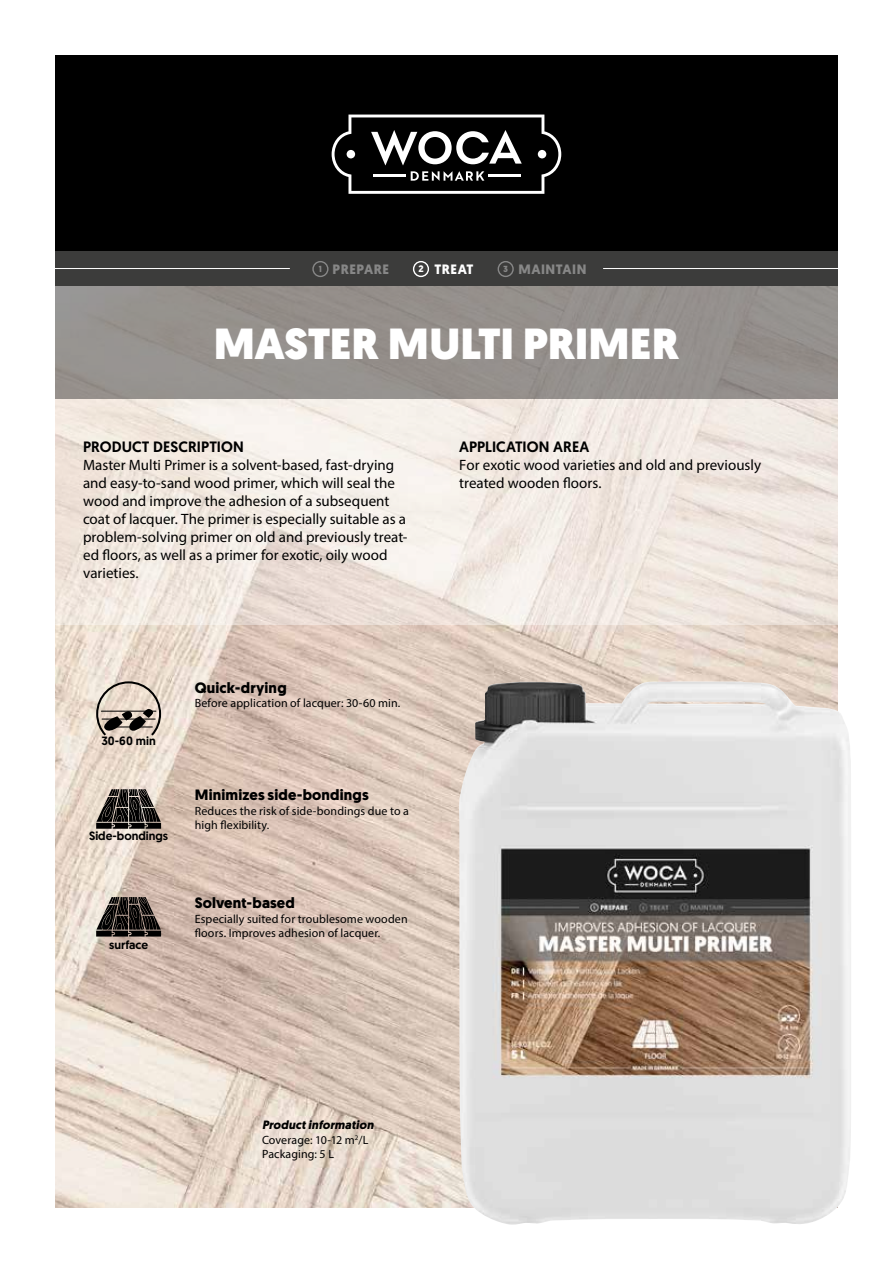
<style>
.page{position:relative;width:893px;height:1263px;background:#fff}
.page>*{position:absolute;margin:0;border:0;box-sizing:border-box;transform-origin:0 0}
.t1{font:900 43.5px "Geomanist";letter-spacing:-.01em;color:#fff}
.t2{font:15px/18px "Myriad Pro";color:#000}
.t3{font:700 15px "Geomanist";letter-spacing:.01em;color:#000}
.t4{font:500 15px "Geomanist";letter-spacing:.005em;color:#000}
.t5{font:700 13.5px "Geomanist";letter-spacing:.04em;color:#878787}
.t6{font:700 13.5px "Geomanist";letter-spacing:.04em;color:#fff}
.t7{font:12px/14.4px "Myriad Pro";letter-spacing:.01em;color:#000}
.t8{font:500 12px "Geomanist";color:#000}
.t9{font:italic 700 12px "Geomanist";letter-spacing:.015em;color:#000}
.s1{font-size:8.85px}
.s2{font-size:9.45px}
</style>
<div class="page">
<img style="left:55px;top:624px;width:783px;height:584px">
<div style="left:55px;top:55px;width:783px;height:197px;background:#000"></div>
<svg style="left:332px;top:115px;width:229px;height:79px"></svg>
<svg style="left:96px;top:789px;width:65px;height:40px;background:#55504b"></svg>
<div style="left:55px;top:286px;width:783px;height:113px;background:#95908d"></div>
<svg style="left:96px;top:897px;width:65px;height:39px;background:#4d4642"></svg>
<img style="left:459px;top:681px;width:392px;height:544px">
<svg style="left:55px;top:399px;width:783px;height:225px;background:#f0e8e1"></svg>
<svg style="left:96px;top:681px;width:65px;height:54px;background:#b2a79c"></svg>
<div style="left:55px;top:252px;width:783px;height:34px;background:#3c3c3b"></div>
<hr style="left:55px;top:268px;width:235px;height:1px;background:#fff">
<hr style="left:603px;top:268px;width:235px;height:1px;background:#fff">
<div style="left:312px;top:261px;width:16px;height:16px;border:1px solid #878787;border-radius:50%"></div>
<div style="left:413px;top:261px;width:16px;height:16px;border:1px solid #fff;border-radius:50%"></div>
<div style="left:498px;top:261px;width:16px;height:16px;border:1px solid #878787;border-radius:50%"></div>
<p class="t5" style="left:319px;top:260px;width:72px"><span class="s1">1</span> PREPARE</p>
<p class="t6" style="left:418px;top:260px;width:57px"><span class="s2">2</span> TREAT</p>
<p class="t5" style="left:503px;top:260px;width:85px"><span class="s1">3</span> MAINTAIN</p>
<h1 class="t1" style="left:214px;top:314px;width:467px">MASTER MULTI PRIMER</h1>
<p class="t4" style="left:83px;top:437px;width:162px">PRODUCT DESCRIPTION</p>
<p class="t2" style="left:83px;top:456px;width:326px">Master Multi Primer is a solvent-based, fast-drying and easy-to-sand wood primer, which will seal the wood and improve the adhesion of a subsequent coat of lacquer. The primer is especially suitable as a problem-solving primer on old and previously treat&shy;ed floors, as well as a primer for exotic, oily wood varieties.</p>
<p class="t8" style="left:101px;top:733px;width:56px">30-60 min</p>
<p class="t8" style="left:89px;top:828px;width:81px">Side-bondings</p>
<p class="t8" style="left:109px;top:937px;width:41px">surface</p>
<p class="t3" style="left:195px;top:677px;width:93px">Quick-drying</p>
<p class="t7" style="left:195px;top:696px;width:207px">Before application of lacquer: 30-60 min.</p>
<p class="t3" style="left:195px;top:785px;width:175px">Minimizes side-bondings</p>
<p class="t7" style="left:195px;top:803px;width:216px">Reduces the risk of side-bondings due to a high flexibility.</p>
<p class="t3" style="left:195px;top:893px;width:102px">Solvent-based</p>
<p class="t7" style="left:195px;top:911px;width:214px">Especially suited for troublesome wooden floors. Improves adhesion of lacquer.</p>
<p class="t4" style="left:459px;top:437px;width:132px">APPLICATION AREA</p>
<p class="t2" style="left:459px;top:456px;width:303px">For exotic wood varieties and old and previously treated wooden floors.</p>
<p class="t9" style="left:262px;top:1117px;width:113px">Product information</p>
<p class="t7" style="left:262px;top:1132px;width:108px">Coverage: 10-12 m<sup>2</sup>/L<br>Packaging: 5 L</p>
</div>
